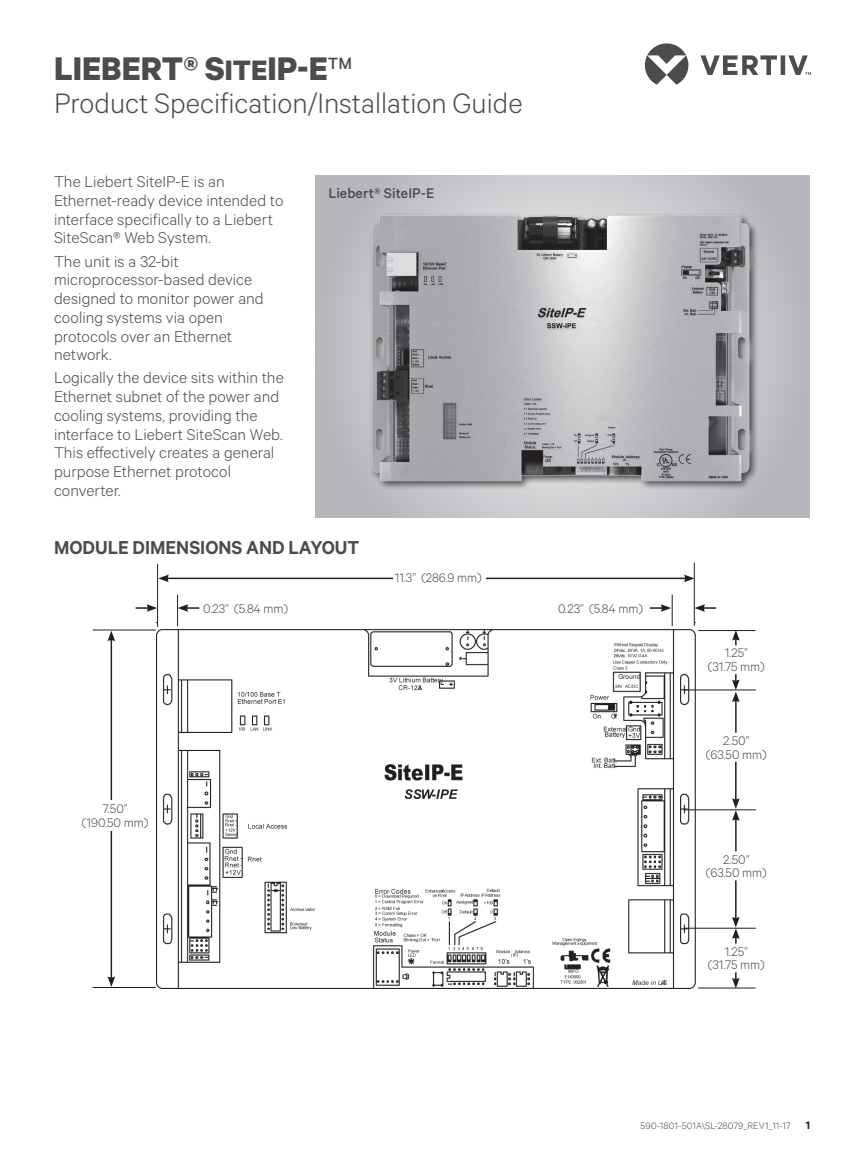
<style>
.page{position:relative;width:864px;height:1161px;background:#fff}
.page>*{position:absolute;margin:0;border:0;box-sizing:border-box;transform-origin:0 0}
.t1{font:700 31.5px "Calibre";color:#4b4c4d}
.t2{font:300 27px "Calibre";color:#4b4c4d}
.BodyHeader1{font:600 18px "Calibre";color:#4b4c4d}
.Body{font:300 15px/18.8px "Calibre";color:#4b4c4d}
.Bodyheader-1{font:500 13.5px "Calibre";letter-spacing:.005em;color:#4b4c4d}
.body{font:300 12px "Calibre";color:#4b4c4d}
.t3{font:600 10.5px "Calibre";color:#231f20}
.t4{font:300 9px "Calibre";letter-spacing:.015em;color:#4b4c4d}
.s1{font-size:27px}
</style>
<div class="page">
<svg style="left:645px;top:43px;width:166px;height:42px"></svg>
<svg style="left:315px;top:176px;width:495px;height:342px;background:#bebfc3"></svg>
<div style="left:368px;top:212px;width:391px;height:279px;background:#231f20;opacity:.75"></div>
<img style="left:369px;top:210px;width:384px;height:275px">
<img style="left:156px;top:623px;width:539px;height:365px">
<hr style="left:166px;top:578px;width:520px;height:1px;background:#231f20">
<svg style="left:158px;top:575px;width:11px;height:7px"></svg>
<svg style="left:684px;top:575px;width:10px;height:7px"></svg>
<hr style="left:157px;top:564px;width:1px;height:63px;background:#231f20">
<hr style="left:694px;top:563px;width:1px;height:63px;background:#231f20">
<hr style="left:672px;top:595px;width:1px;height:31px;background:#231f20">
<svg style="left:650px;top:604px;width:21px;height:8px"></svg>
<svg style="left:694px;top:604px;width:22px;height:8px"></svg>
<hr style="left:177px;top:595px;width:1px;height:31px;background:#231f20">
<svg style="left:136px;top:604px;width:21px;height:8px"></svg>
<svg style="left:178px;top:604px;width:21px;height:8px"></svg>
<hr style="left:698px;top:630px;width:57px;height:1px;background:#231f20">
<hr style="left:684px;top:690px;width:72px;height:1px;background:#231f20">
<hr style="left:684px;top:809px;width:72px;height:1px;background:#231f20">
<hr style="left:684px;top:928px;width:72px;height:1px;background:#231f20">
<hr style="left:698px;top:988px;width:57px;height:1px;background:#231f20">
<hr style="left:111px;top:639px;width:1px;height:340px;background:#231f20">
<svg style="left:108px;top:631px;width:7px;height:10px"></svg>
<svg style="left:108px;top:976px;width:7px;height:11px"></svg>
<svg style="left:732px;top:630px;width:8px;height:15px"></svg>
<svg style="left:732px;top:972px;width:8px;height:16px"></svg>
<hr style="left:735px;top:700px;width:2px;height:33px;background:#231f20">
<svg style="left:732px;top:674px;width:8px;height:28px"></svg>
<hr style="left:735px;top:762px;width:2px;height:39px;background:#231f20">
<hr style="left:735px;top:818px;width:2px;height:33px;background:#231f20">
<svg style="left:732px;top:798px;width:8px;height:23px"></svg>
<hr style="left:735px;top:880px;width:2px;height:39px;background:#231f20">
<svg style="left:732px;top:917px;width:8px;height:27px"></svg>
<div style="left:101px;top:800px;width:18px;height:31px;background:#fff"></div>
<div style="left:393px;top:568px;width:92px;height:20px;background:#fff"></div>
<hr style="left:93px;top:630px;width:63px;height:1px;background:#231f20">
<hr style="left:93px;top:987px;width:63px;height:1px;background:#231f20">
<h1 class="t1" style="left:54px;top:46px;width:300px">LIEBERT® S<span class="s1">ITE</span>IP-E<sup>TM</sup></h1>
<h2 class="t2" style="left:54px;top:85px;width:470px">Product Specification/Installation Guide</h2>
<p class="Body" style="left:54px;top:172px;width:231px">The Liebert SiteIP-E is an<br>Ethernet-ready device intended to interface specifically to a Liebert<br>SiteScan® Web System.</p>
<p class="Body" style="left:54px;top:251px;width:211px">The unit is a 32-bit microprocessor-based device designed to monitor power and cooling systems via open protocols over an Ethernet network.</p>
<p class="Body" style="left:54px;top:368px;width:231px">Logically the device sits within the<br>Ethernet subnet of the power and cooling systems, providing the interface to Liebert SiteScan Web.<br>This effectively creates a general purpose Ethernet protocol converter.</p>
<p class="Bodyheader-1" style="left:328px;top:184px;width:107px">Liebert® SiteIP-E</p>
<p class="BodyHeader1" style="left:54px;top:535px;width:307px">MODULE DIMENSIONS AND LAYOUT</p>
<p class="body" style="left:395px;top:570px;width:88px">11.3” (286.9 mm)</p>
<p class="body" style="left:203px;top:600px;width:86px">0.23” (5.84 mm)</p>
<p class="body" style="left:558px;top:600px;width:86px">0.23” (5.84 mm)</p>
<p class="body" style="left:103px;top:801px;width:27px">7.50”</p>
<p class="body" style="left:82px;top:814px;width:68px">(190.50 mm)</p>
<p class="body" style="left:725px;top:645px;width:25px">1.25”</p>
<p class="body" style="left:708px;top:658px;width:58px">(31.75 mm)</p>
<p class="body" style="left:723px;top:733px;width:28px">2.50”</p>
<p class="body" style="left:706px;top:746px;width:62px">(63.50 mm)</p>
<p class="body" style="left:723px;top:851px;width:28px">2.50”</p>
<p class="body" style="left:706px;top:865px;width:62px">(63.50 mm)</p>
<p class="body" style="left:725px;top:943px;width:25px">1.25”</p>
<p class="body" style="left:708px;top:957px;width:58px">(31.75 mm)</p>
<p class="t4" style="left:641px;top:1119px;width:151px">590-1801-501A\SL-28079_REV1_11-17</p>
<p class="t3" style="left:806px;top:1118px;width:6px">1</p>
</div>
